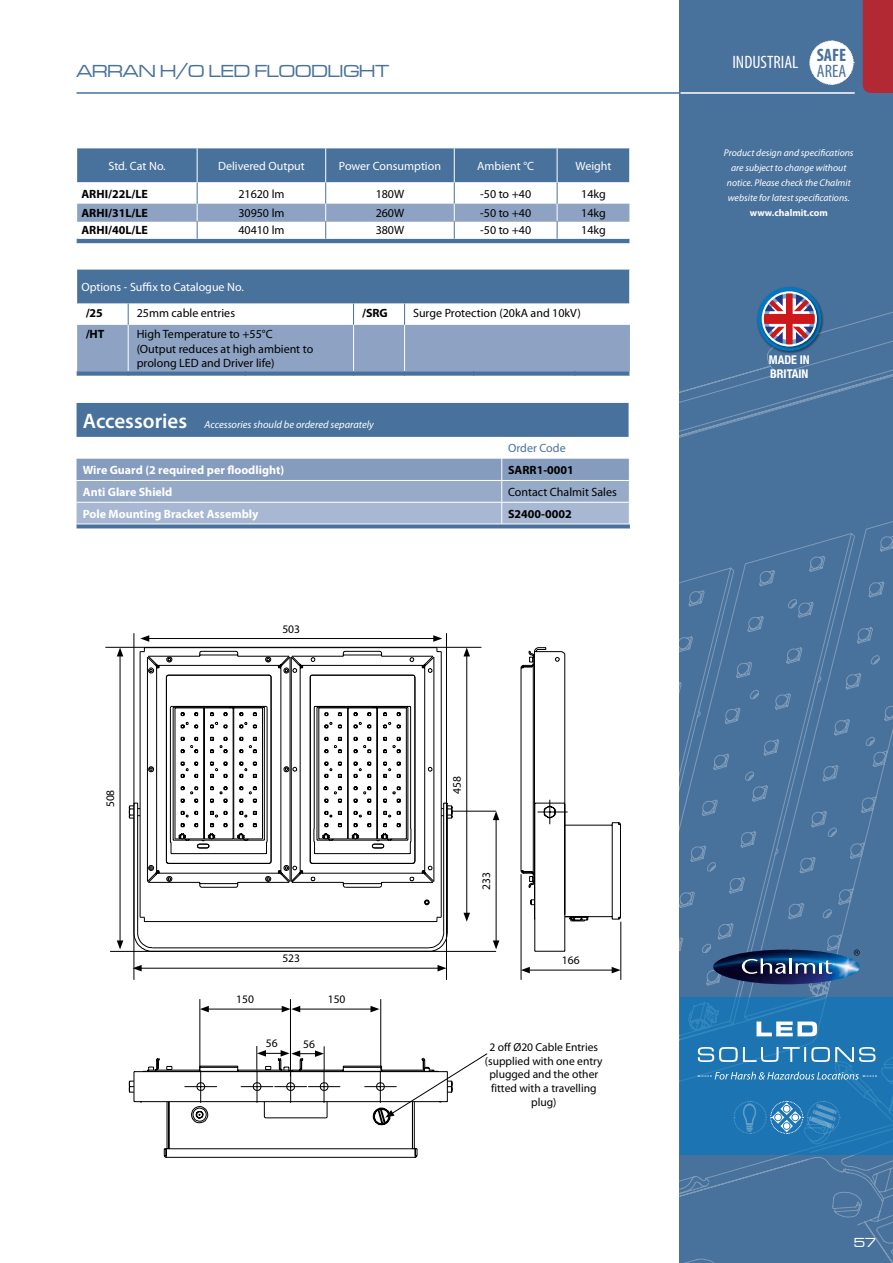
<style>
.page{position:relative;width:893px;height:1263px;background:#fff}
.page>*{position:absolute;margin:0;border:0;box-sizing:border-box;transform-origin:0 0}
.t1{font:18px "Microgramma D Medi Exte";color:#48719c}
.t2{font:condensed 18px "Myriad Pro";color:#fff}
.t3{font:700 condensed 18px "Myriad Pro";color:#48719c}
.t4{font:condensed 18px "Myriad Pro";color:#48719c}
.t5{font:13.5px "Microgramma D Medi Exte";color:#fff}
.t6{font:12px/14.4px "Myriad Pro";color:#000}
.t7{font:12px "Myriad Pro";color:#fff}
.t8{font:700 12px "Myriad Pro";color:#fff}
.t9{font:700 12px "Myriad Pro";color:#000}
.t10{font:700 condensed 12px/13.5px "Helvetica Neue";color:#fff}
.t11{font:12px "Myriad Pro";color:#48719c}
.t12{font:11.55px/13.8px "Myriad Pro";color:#000;text-align:center}
.t13{font:italic 10.5px "Myriad Pro";color:#fff}
.t14{font:italic 9.75px/15px "Myriad Pro";color:#fff;text-align:center}
.t15{font:700 9.75px "Myriad Pro";color:#fff}
.s1{font-weight:600;font-style:normal;font-size:21px}
</style>
<div class="page">
<div style="left:680px;top:0;width:213px;height:1263px;background:#48719c"></div>
<svg style="left:680px;top:312px;width:213px;height:951px"></svg>
<img style="left:713px;top:949px;width:147px;height:35px">
<hr style="left:789px;top:958px;width:3px;height:16px;background:#fff">
<svg style="left:795px;top:960px;width:38px;height:14px"></svg>
<svg style="left:742px;top:958px;width:44px;height:16px"></svg>
<svg style="left:854px;top:949px;width:6px;height:6px"></svg>
<svg style="left:809px;top:40px;width:45px;height:45px"></svg>
<div style="left:680px;top:997px;width:213px;height:158px;background:#1c75b2"></div>
<svg style="left:698px;top:1047px;width:177px;height:15px"></svg>
<svg style="left:756px;top:1021px;width:61px;height:15px"></svg>
<svg style="left:698px;top:1072px;width:178px;height:7px"></svg>
<svg style="left:733px;top:1101px;width:107px;height:33px"></svg>
<hr style="left:680px;top:92px;width:175px;height:2px;background:#fff">
<hr style="left:77px;top:92px;width:603px;height:2px;background:#48719c">
<div style="left:756px;top:286px;width:68px;height:68px;background:#000;opacity:.45"></div>
<svg style="left:757px;top:287px;width:64px;height:64px"></svg>
<div style="left:761px;top:290px;width:59px;height:59px;background:#000;opacity:.45"></div>
<svg style="left:763px;top:292px;width:53px;height:53px;background:#a07289"></svg>
<div style="left:863px;top:0;width:30px;height:93px;background:#b22934"></div>
<div style="left:77px;top:148px;width:552px;height:34px;background:#48719c"></div>
<hr style="left:197px;top:148px;width:1px;height:34px;background:#fff">
<hr style="left:325px;top:148px;width:1px;height:34px;background:#fff">
<hr style="left:454px;top:148px;width:1px;height:34px;background:#fff">
<hr style="left:557px;top:148px;width:1px;height:34px;background:#fff">
<svg style="left:77px;top:182px;width:553px;height:61px"></svg>
<div style="left:77px;top:403px;width:552px;height:34px;background:#48719c"></div>
<svg style="left:77px;top:458px;width:553px;height:70px;background:#98abc8"></svg>
<div style="left:77px;top:270px;width:552px;height:34px;background:#48719c"></div>
<svg style="left:77px;top:304px;width:553px;height:72px"></svg>
<hr style="left:128px;top:325px;width:1px;height:46px;background:#fff">
<hr style="left:353px;top:325px;width:1px;height:46px;background:#fff">
<hr style="left:404px;top:325px;width:1px;height:46px;background:#fff">
<svg style="left:129px;top:651px;width:323px;height:237px"></svg>
<svg style="left:140px;top:648px;width:302px;height:19px"></svg>
<svg style="left:135px;top:667px;width:313px;height:137px"></svg>
<svg style="left:135px;top:804px;width:313px;height:147px"></svg>
<svg style="left:521px;top:647px;width:100px;height:304px"></svg>
<hr style="left:147px;top:638px;width:289px;height:1px;background:#000">
<svg style="left:140px;top:635px;width:9px;height:7px"></svg>
<svg style="left:433px;top:635px;width:9px;height:7px"></svg>
<hr style="left:139px;top:968px;width:301px;height:1px;background:#000">
<svg style="left:133px;top:965px;width:9px;height:6px"></svg>
<svg style="left:437px;top:965px;width:9px;height:6px"></svg>
<hr style="left:120px;top:654px;width:1px;height:289px;background:#000">
<svg style="left:117px;top:940px;width:6px;height:9px"></svg>
<svg style="left:117px;top:648px;width:6px;height:8px"></svg>
<hr style="left:466px;top:654px;width:1px;height:261px;background:#000">
<svg style="left:463px;top:913px;width:7px;height:9px"></svg>
<svg style="left:463px;top:648px;width:7px;height:8px"></svg>
<hr style="left:496px;top:818px;width:1px;height:125px;background:#000">
<svg style="left:493px;top:940px;width:6px;height:9px"></svg>
<svg style="left:493px;top:811px;width:6px;height:9px"></svg>
<hr style="left:527px;top:970px;width:87px;height:1px;background:#000">
<svg style="left:522px;top:967px;width:8px;height:6px"></svg>
<svg style="left:612px;top:967px;width:9px;height:6px"></svg>
<hr style="left:206px;top:1009px;width:78px;height:1px;background:#000">
<svg style="left:201px;top:1006px;width:8px;height:6px"></svg>
<hr style="left:298px;top:1009px;width:75px;height:1px;background:#000">
<svg style="left:282px;top:1006px;width:18px;height:6px"></svg>
<svg style="left:370px;top:1006px;width:9px;height:6px"></svg>
<hr style="left:200px;top:999px;width:1px;height:71px;background:#000">
<hr style="left:380px;top:999px;width:1px;height:71px;background:#000">
<hr style="left:290px;top:999px;width:1px;height:77px;background:#000">
<hr style="left:134px;top:633px;width:1px;height:347px;background:#000">
<hr style="left:446px;top:633px;width:1px;height:347px;background:#000">
<hr style="left:110px;top:951px;width:386px;height:1px;background:#000">
<hr style="left:105px;top:647px;width:376px;height:1px;background:#000">
<hr style="left:521px;top:874px;width:1px;height:106px;background:#000">
<hr style="left:621px;top:922px;width:1px;height:58px;background:#000">
<svg style="left:129px;top:1046px;width:359px;height:112px"></svg>
<hr style="left:452px;top:811px;width:44px;height:1px;background:#000">
<h1 class="t1" style="left:77px;top:59px;width:314px">ARRAN H/O LED FLOODLIGHT</h1>
<p class="t7" style="left:109px;top:158px;width:59px">Std. Cat No.</p>
<p class="t7" style="left:218px;top:158px;width:88px">Delivered Output</p>
<p class="t7" style="left:339px;top:158px;width:104px">Power Consumption</p>
<p class="t7" style="left:477px;top:158px;width:58px">Ambient °C</p>
<p class="t7" style="left:576px;top:158px;width:37px">Weight</p>
<p class="t9" style="left:81px;top:186px;width:68px">ARHI/22L/LE</p>
<p class="t6" style="left:238px;top:186px;width:48px">21620 lm</p>
<p class="t6" style="left:376px;top:186px;width:30px">180W</p>
<p class="t6" style="left:480px;top:186px;width:53px">-50 to +40</p>
<p class="t6" style="left:581px;top:186px;width:26px">14kg</p>
<p class="t9" style="left:81px;top:205px;width:68px">ARHI/31L/LE</p>
<p class="t6" style="left:238px;top:205px;width:48px">30950 lm</p>
<p class="t6" style="left:376px;top:205px;width:30px">260W</p>
<p class="t6" style="left:480px;top:205px;width:53px">-50 to +40</p>
<p class="t6" style="left:581px;top:205px;width:26px">14kg</p>
<p class="t9" style="left:81px;top:223px;width:68px">ARHI/40L/LE</p>
<p class="t6" style="left:238px;top:223px;width:48px">40410 lm</p>
<p class="t6" style="left:376px;top:223px;width:30px">380W</p>
<p class="t6" style="left:480px;top:223px;width:53px">-50 to +40</p>
<p class="t6" style="left:581px;top:223px;width:26px">14kg</p>
<p class="t7" style="left:81px;top:280px;width:164px">Options - Suffix to Catalogue No.</p>
<p class="t9" style="left:86px;top:305px;width:19px">/25</p>
<p class="t6" style="left:137px;top:305px;width:100px">25mm cable entries</p>
<p class="t9" style="left:362px;top:305px;width:27px">/SRG</p>
<p class="t6" style="left:413px;top:305px;width:169px">Surge Protection (20kA and 10kV)</p>
<p class="t9" style="left:86px;top:326px;width:20px">/HT</p>
<p class="t6" style="left:137px;top:327px;width:178px">High Temperature to +55°C (Output reduces at high ambient to prolong LED and Driver life)</p>
<p class="t13" style="left:83px;top:418px;width:292px"><span class="s1">Accessories</span> Accessories should be ordered separately</p>
<p class="t11" style="left:508px;top:441px;width:59px">Order Code</p>
<p class="t8" style="left:83px;top:462px;width:203px">Wire Guard (2 required per floodlight)</p>
<p class="t9" style="left:508px;top:462px;width:67px">SARR1-0001</p>
<p class="t8" style="left:83px;top:484px;width:91px">Anti Glare Shield</p>
<p class="t6" style="left:508px;top:484px;width:110px">Contact Chalmit Sales</p>
<p class="t8" style="left:83px;top:506px;width:177px">Pole Mounting Bracket Assembly</p>
<p class="t9" style="left:508px;top:506px;width:65px">S2400-0002</p>
<p class="t12" style="left:103px;top:807px;width:19px;rotate:-90deg">508</p>
<p class="t12" style="left:282px;top:621px;width:19px">503</p>
<p class="t12" style="left:282px;top:951px;width:19px">523</p>
<p class="t12" style="left:450px;top:793px;width:19px;rotate:-90deg">458</p>
<p class="t12" style="left:479px;top:890px;width:19px;rotate:-90deg">233</p>
<p class="t12" style="left:562px;top:953px;width:19px">166</p>
<p class="t12" style="left:236px;top:992px;width:19px">150</p>
<p class="t12" style="left:328px;top:992px;width:19px">150</p>
<p class="t12" style="left:266px;top:1036px;width:13px">56</p>
<p class="t12" style="left:303px;top:1037px;width:13px">56</p>
<p class="t12" style="left:485px;top:1040px;width:119px">2 off Ø20 Cable Entries (supplied with one entry plugged and the other fitted with a travelling plug)</p>
<h1 class="t2" style="left:732px;top:51px;width:68px">INDUSTRIAL</h1>
<h1 class="t3" style="left:817px;top:43px;width:31px">SAFE</h1>
<h1 class="t4" style="left:817px;top:60px;width:31px">AREA</h1>
<p class="t14" style="left:724px;top:145px;width:131px">Product design and specifications are subject to change without notice. Please check the Chalmit website for latest specifications.</p>
<p class="t15" style="left:750px;top:206px;width:79px">www.chalmit.com</p>
<p class="t10" style="left:769px;top:352px;width:43px">MADE IN<br>BRITAIN</p>
<p class="t5" style="left:854px;top:1234px;width:24px">57</p>
</div>
